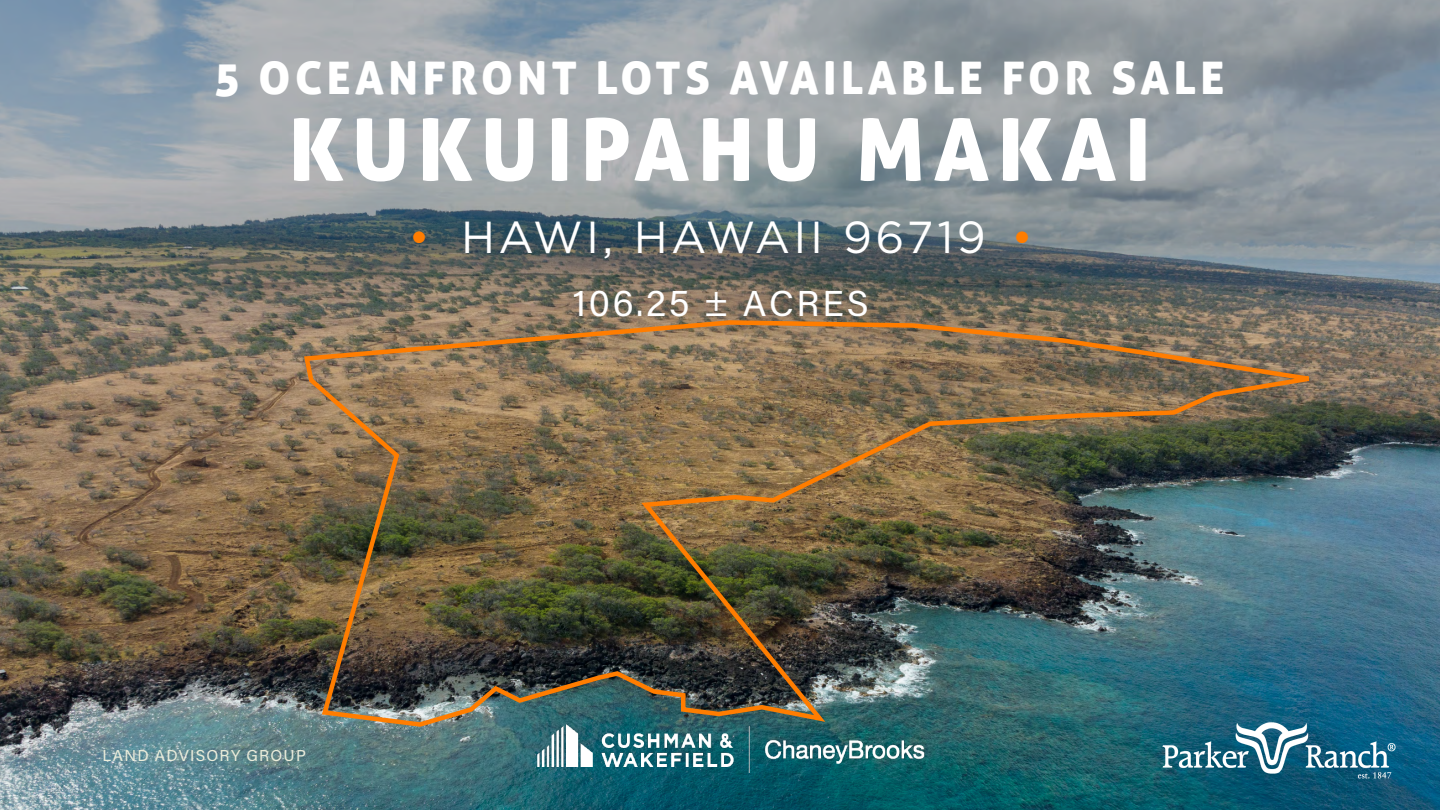
<style>
.page{position:relative;width:1440px;height:810px;background:#fff}
.page>*{position:absolute;margin:0;border:0;box-sizing:border-box;transform-origin:0 0}
.t1{font:86.25px "Aller Display";letter-spacing:.1em;color:#fff}
.t2{font:45px "Aller Display";letter-spacing:.1em;color:#fff}
.Title_2{font:44.78px "Gotham";letter-spacing:.075em;color:#fff}
.Title_2-2{font:36px "Acumin Pro";letter-spacing:.075em;color:#fff}
.Title_2-3{font:15.75px "Acumin Pro";letter-spacing:.08em;color:#ebeddb}
.s1{color:#ff7d00}
</style>
<div class="page">
<img style="left:0;top:0;width:1440px;height:810px">
<img style="left:303px;top:319px;width:1007px;height:409px">
<img style="left:1158px;top:714px;width:242px;height:72px">
<img style="left:506px;top:702px;width:441px;height:96px">
<p class="t2" style="left:215px;top:50px;width:1010px">5 OCEANFRONT LOTS AVAILABLE FOR SALE</p>
<p class="t1" style="left:289px;top:95px;width:863px">KUKUIPAHU MAKAI</p>
<p class="Title_2" style="left:408px;top:209px;width:626px"><span class="s1">•</span> HAWI, HAWAII 96719 <span class="s1">•</span></p>
<p class="Title_2-3" style="left:102px;top:744px;width:205px">LAND ADVISORY GROUP</p>
<p class="Title_2-2" style="left:573px;top:278px;width:297px">106.25 ± ACRES</p>
</div>
